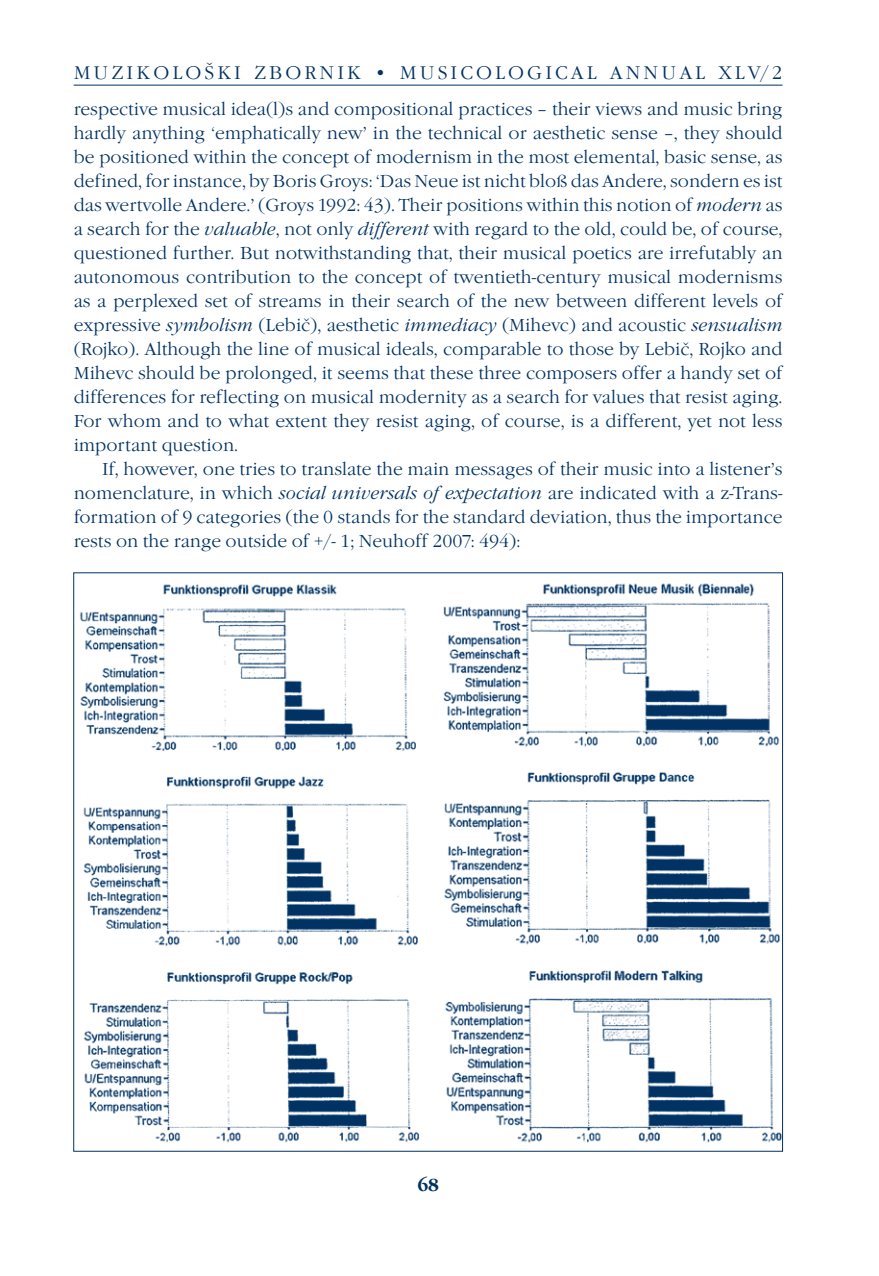
<style>
.page{position:relative;width:879px;height:1276px;background:#fff}
.page>*{position:absolute;margin:0;border:0;box-sizing:border-box;transform-origin:0 0}
.t1{font:19px "Garamond Itc TEE Ligh";letter-spacing:.16em;color:#003263}
.t2{font:18px/24px "Garamond Itc TEE Ligh";color:#003263;text-align:justify}
.t3{font:700 18px "Garamond Itc TEE";color:#003263}
.s1{font-family:"Garamond Itc TEE Ligh Ital"}
</style>
<div class="page">
<hr style="left:74px;top:85px;width:708px;height:1px;background:#003263">
<img style="left:79px;top:583px;width:702px;height:560px">
<p class="t1" style="left:74px;top:62px;width:710px">MUZIKOLOŠKI ZBORNIK • MUSICOLOGICAL ANNUAL XLV/2</p>
<p class="t2" style="left:74px;top:98px;width:710px">respective musical idea(l)s and compositional practices – their views and music bring hardly anything ‘emphatically new’ in the technical or aesthetic sense –, they should be positioned within the concept of modernism in the most elemental, basic sense, as defined, for instance, by Boris Groys: ‘Das Neue ist nicht bloß das Andere, sondern es ist das wertvolle Andere.’ (Groys 1992: 43). Their positions within this notion of <span class="s1">modern</span> as a search for the <span class="s1">valuable</span>, not only <span class="s1">different</span> with regard to the old, could be, of course, questioned further. But notwithstanding that, their musical poetics are irrefutably an autonomous contribution to the concept of twentieth-century musical modernisms as a perplexed set of streams in their search of the new between different levels of expressive <span class="s1">symbolism</span> (Lebič), aesthetic <span class="s1">immediacy</span> (Mihevc) and acoustic <span class="s1">sensualism </span>(Rojko). Although the line of musical ideals, comparable to those by Lebič, Rojko and Mihevc should be prolonged, it seems that these three composers offer a handy set of differences for reflecting on musical modernity as a search for values that resist aging.<br>For whom and to what extent they resist aging, of course, is a different, yet not less important question.</p>
<p class="t2" style="left:74px;top:458px;width:710px;text-indent:28px">If, however, one tries to translate the main messages of their music into a listener’s nomenclature, in which <span class="s1">social universals of expectation</span> are indicated with a z-Trans&shy;formation of 9 categories (the 0 stands for the standard deviation, thus the importance rests on the range outside of +/- 1; Neuhoff 2007: 494):</p>
<p class="t3" style="left:417px;top:1174px;width:23px">68</p>
</div>
